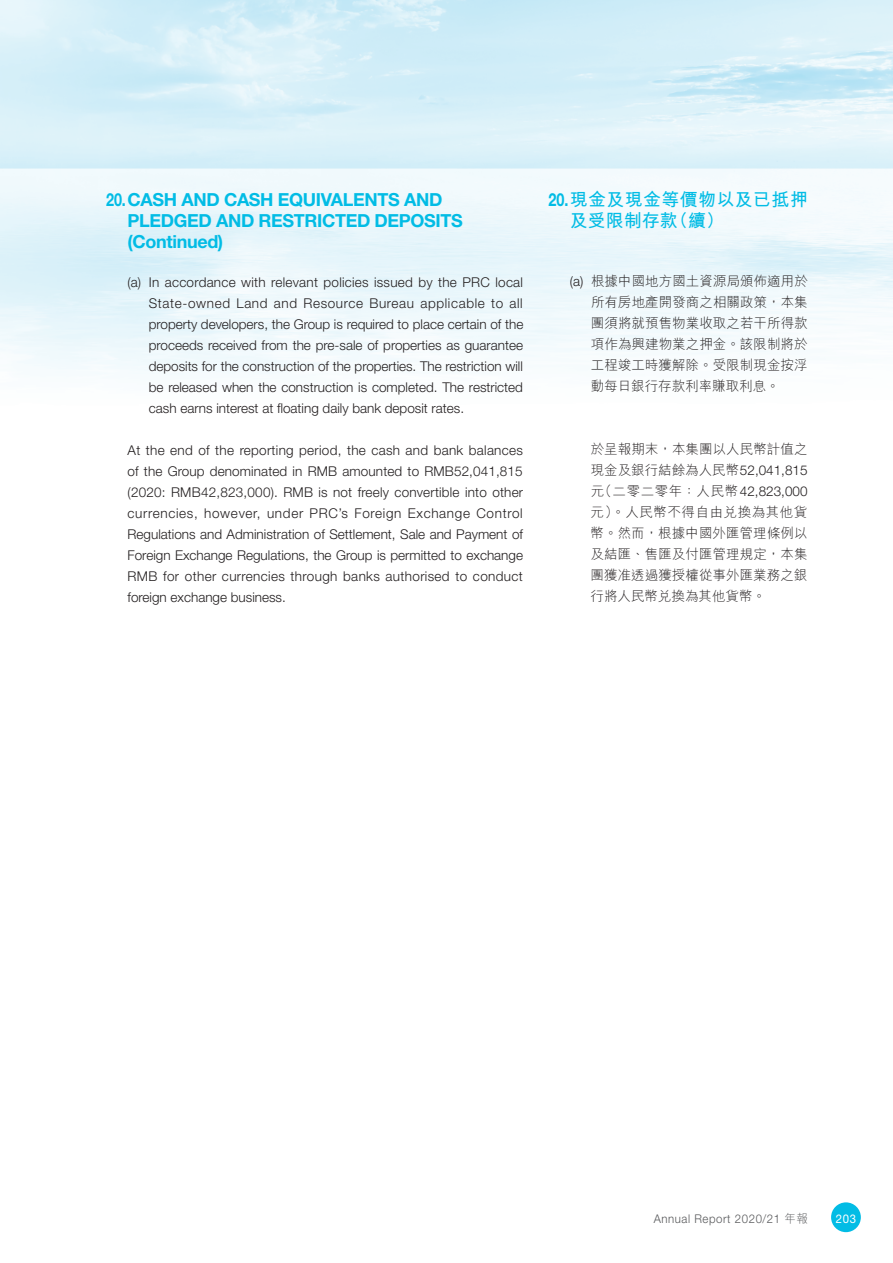
<style>
.page{position:relative;width:893px;height:1263px;background:#fff}
.page>*{position:absolute;margin:0;border:0;box-sizing:border-box;transform-origin:0 0}
.t1{font:700 18px/21px "Helvetica Neue LT Std";letter-spacing:-.02em;color:#02bce5;scale:.8 1}
.t2{font:700 18px/21px "M Hei HK";letter-spacing:.02em;color:#02bce5}
.t3{font:300 13.5px/21px "Helvetica Neue LT Std";color:#231f20;text-align:justify}
.t4{font:300 13.5px/21px "M Hei HK";letter-spacing:.005em;color:#231f20;text-align:justify}
.t5{font:300 12px "Helvetica Neue LT Std";letter-spacing:.05em;color:#57585a;scale:.95 1}
.t6{font:12px "Helvetica Neue LT Std";color:#fff;scale:.95 1}
.s1{font-family:"Helvetica Neue LT Std"}
.s2{font-family:"M Hei HK"}
</style>
<div class="page">
<div style="left:831px;top:1202px;width:30px;height:30px;background:#02bce5;border-radius:50%"></div>
<h1 class="t1" style="left:128px;top:189px;width:421px;text-indent:-21px">20.CASH AND CASH EQUIVALENTS AND<br>PLEDGED AND RESTRICTED DEPOSITS (Continued)</h1>
<p class="t3" style="left:149px;top:271px;width:376px;text-indent:-21px">(a) In accordance with relevant policies issued by the PRC local State-owned Land and Resource Bureau applicable to all property developers, the Group is required to place certain of the proceeds received from the pre-sale of properties as guarantee deposits for the construction of the properties. The restriction will be released when the construction is completed. The restricted cash earns interest at floating daily bank deposit rates.</p>
<p class="t3" style="left:128px;top:439px;width:397px">At the end of the reporting period, the cash and bank balances of the Group denominated in RMB amounted to RMB52,041,815 (2020: RMB42,823,000). RMB is not freely convertible into other currencies, however, under PRC’s Foreign Exchange Control Regulations and Administration of Settlement, Sale and Payment of Foreign Exchange Regulations, the Group is permitted to exchange RMB for other currencies through banks authorised to conduct foreign exchange business.</p>
<h1 class="t2" style="left:570px;top:187px;width:240px;text-indent:-21px"><span class="s1">20.</span>現金及現金等價物以及已抵押及受限制存款（續）</h1>
<p class="t4" style="left:591px;top:270px;width:219px;text-indent:-21px"><span class="s1">(a)</span> 根據中國地方國土資源局頒佈適用於所有房地產開發商之相關政策，本集團須將就預售物業收取之若干所得款項作為興建物業之押金。該限制將於工程竣工時獲解除。受限制現金按浮動每日銀行存款利率賺取利息。</p>
<p class="t4" style="left:591px;top:438px;width:218px">於呈報期末，本集團以人民幣計值之現金及銀行結餘為人民幣<span class="s1">52,041,815</span>元（二零二零年：人民幣<span class="s1">42,823,000</span>元）。人民幣不得自由兌換為其他貨幣。然而，根據中國外匯管理條例以及結匯、售匯及付匯管理規定，本集團獲准透過獲授權從事外匯業務之銀行將人民幣兌換為其他貨幣。</p>
<p class="t5" style="left:654px;top:1211px;width:164px">Annual Report 2020/21 <span class="s2">年報</span></p>
<p class="t6" style="left:836px;top:1211px;width:23px">203</p>
</div>
